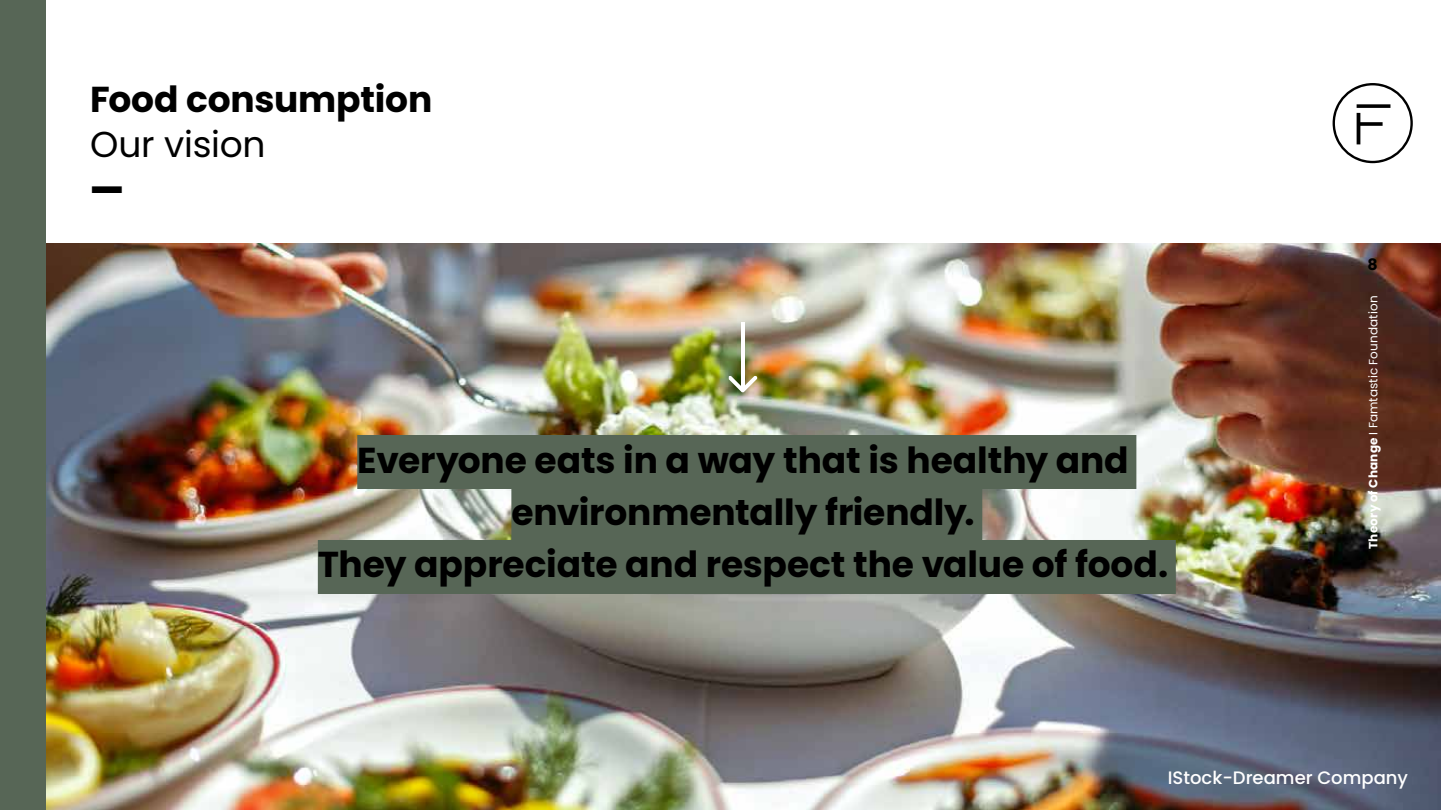
<style>
.page{position:relative;width:1441px;height:810px;background:#fff}
.page>*{position:absolute;margin:0;border:0;box-sizing:border-box;transform-origin:0 0}
.t1{font:700 36px/52.5px "Poppins";letter-spacing:-.005em;color:#000;text-align:center}
.t2{font:36px "Poppins";letter-spacing:-.01em;color:#000}
.t3{font:900 36px "Poppins";color:#000}
.t4{font:500 18px "Poppins";color:#fff}
.t5{font:700 15.75px "Poppins";color:#000}
.t6{font:12px "Poppins";letter-spacing:.01em;color:#fff}
.s1{font-weight:700}
</style>
<div class="page">
<img style="left:45px;top:243px;width:1395px;height:567px">
<svg style="left:1332px;top:83px;width:80px;height:80px"></svg>
<div style="left:357px;top:435px;width:779px;height:54px;background:#576656"></div>
<div style="left:511px;top:488px;width:471px;height:54px;background:#576656"></div>
<div style="left:318px;top:540px;width:857px;height:54px;background:#576656"></div>
<div style="left:0;top:0;width:45px;height:810px;background:#576656"></div>
<svg style="left:740px;top:322px;width:4px;height:54px"></svg>
<svg style="left:728px;top:376px;width:29px;height:17px"></svg>
<p class="t1" style="left:90px;top:74px;width:344px">Food consumption</p>
<p class="t2" style="left:90px;top:124px;width:177px">Our vision</p>
<p class="t3" style="left:90px;top:169px;width:35px">—</p>
<p class="t1" style="left:318px;top:434px;width:851px">Everyone eats in a way that is healthy and environmentally friendly.<br>They appreciate and respect the value of food.</p>
<p class="t5" style="left:1367px;top:255px;width:12px">8</p>
<p class="t6" style="left:1365px;top:549px;width:255px;rotate:-90deg"><span class="s1">Theory of Change</span> I Famtastic Foundation</p>
<p class="t4" style="left:1167px;top:767px;width:242px">IStock-Dreamer Company</p>
</div>
